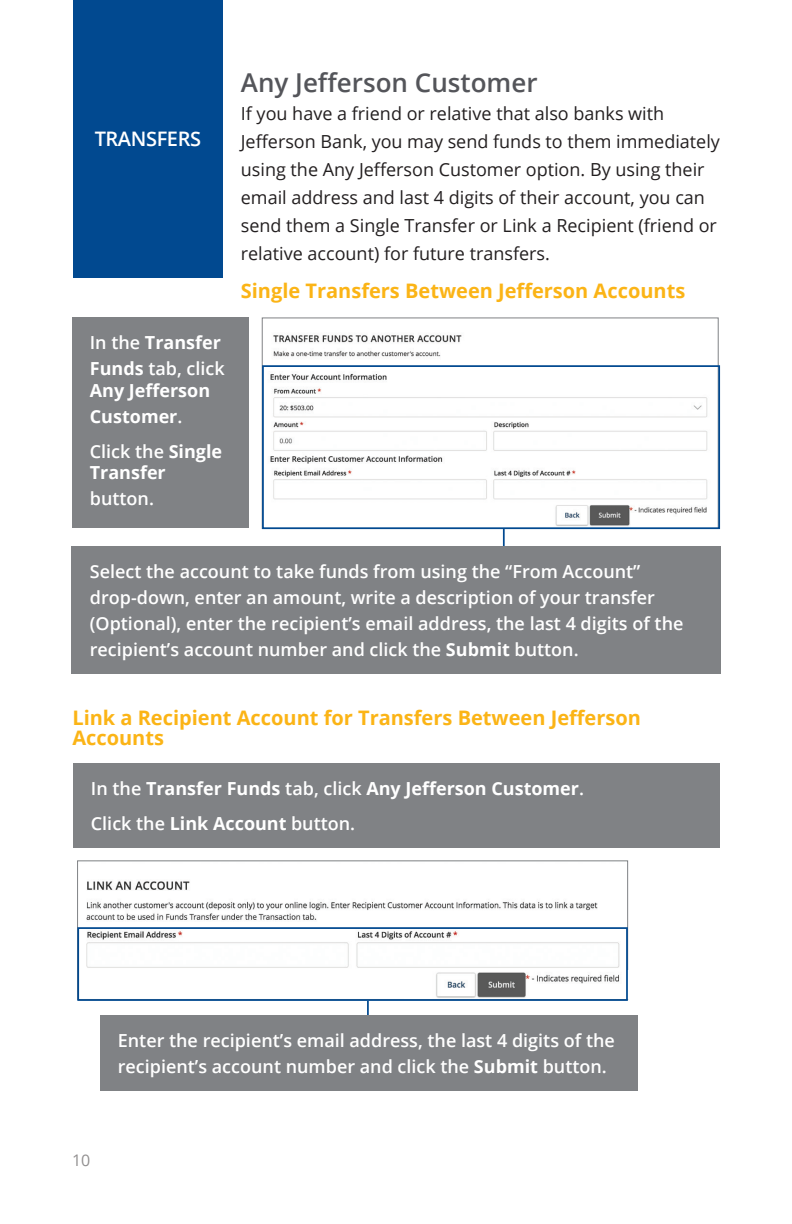
<style>
.page{position:relative;width:792px;height:1224px;background:#fff}
.page>*{position:absolute;margin:0;border:0;box-sizing:border-box;transform-origin:0 0}
.PAGE_DESCRIPTORS{font:600 26px "Open Sans";color:#54555a}
.Subheader{font:700 20px/20px "Open Sans";color:#fbb416}
.Chapter_Titles{font:600 20px "Open Sans";letter-spacing:-.02em;color:#fff}
.Bubble_Box{font:600 18px/26px "Open Sans";color:#fff}
.BODY_TEXT{font:18px/28px "Open Sans";color:#231f20}
.Bubble_Box-2{font:700 18px/26px "Open Sans";color:#fff}
.t1{font:16px "Open Sans";color:#231f20}
.s1{font-weight:700}
.s2{font-weight:600}
</style>
<div class="page">
<div style="left:73px;top:0;width:150px;height:278px;background:#014990"></div>
<img style="left:270px;top:335px;width:438px;height:178px">
<div style="left:72px;top:317px;width:177px;height:211px;background:#808285"></div>
<img style="left:530px;top:504px;width:176px;height:22px">
<div style="left:262px;top:365px;width:458px;height:164px;border:2px solid #014990"></div>
<hr style="left:503px;top:529px;width:2px;height:29px;background:#014990">
<div style="left:72px;top:546px;width:649px;height:128px;background:#808285"></div>
<img style="left:86px;top:881px;width:534px;height:87px">
<img style="left:436px;top:972px;width:184px;height:26px">
<div style="left:77px;top:927px;width:551px;height:74px;border:2px solid #014990"></div>
<hr style="left:367px;top:1001px;width:2px;height:29px;background:#014990">
<div style="left:73px;top:763px;width:647px;height:85px;background:#808285"></div>
<div style="left:100px;top:1015px;width:537px;height:76px;background:#808285"></div>
<p class="Chapter_Titles" style="left:95px;top:126px;width:108px">TRANSFERS</p>
<p class="Bubble_Box" style="left:90px;top:329px;width:136px">In the <span class="s1">Transfer<br>Funds</span> tab, click</p>
<p class="Bubble_Box-2" style="left:90px;top:377px;width:122px">Any Jefferson<br>Customer<span class="s2">.</span></p>
<p class="Bubble_Box-2" style="left:90px;top:440px;width:134px;line-height:21.6px"><span class="s2">Click the</span> Single<br>Transfer</p>
<p class="Bubble_Box" style="left:90px;top:485px;width:66px">button.</p>
<p class="PAGE_DESCRIPTORS" style="left:241px;top:65px;width:298px">Any Jefferson Customer</p>
<p class="BODY_TEXT" style="left:241px;top:99px;width:481px">If you have a friend or relative that also banks with Jefferson Bank, you may send funds to them immediately using the Any Jefferson Customer option. By using their email address and last 4 digits of their account, you can send them a Single Transfer or Link a Recipient (friend or relative account) for future transfers.</p>
<p class="Subheader" style="left:241px;top:280px;width:446px">Single Transfers Between Jefferson Accounts</p>
<p class="Bubble_Box" style="left:90px;top:558px;width:595px">Select the account to take funds from using the “From Account” drop-down, enter an amount, write a description of your transfer (Optional), enter the recipient’s email address, the last 4 digits of the recipient’s account number and click the <span class="s1">Submit</span> button.</p>
<p class="Subheader" style="left:72px;top:708px;width:570px">Link a Recipient Account for Transfers Between Jefferson<br>Accounts</p>
<p class="Bubble_Box-2" style="left:91px;top:775px;width:495px"><span class="s2">In the</span> Transfer Funds <span class="s2">tab, click</span> Any Jefferson Customer<span class="s2">.</span></p>
<p class="Bubble_Box" style="left:91px;top:810px;width:266px">Click the <span class="s1">Link Account</span> button.</p>
<p class="Bubble_Box" style="left:118px;top:1027px;width:499px">Enter the recipient’s email address, the last 4 digits of the recipient’s account number and click the <span class="s1">Submit</span> button.</p>
<p class="t1" style="left:72px;top:1149px;width:20px">10</p>
</div>
